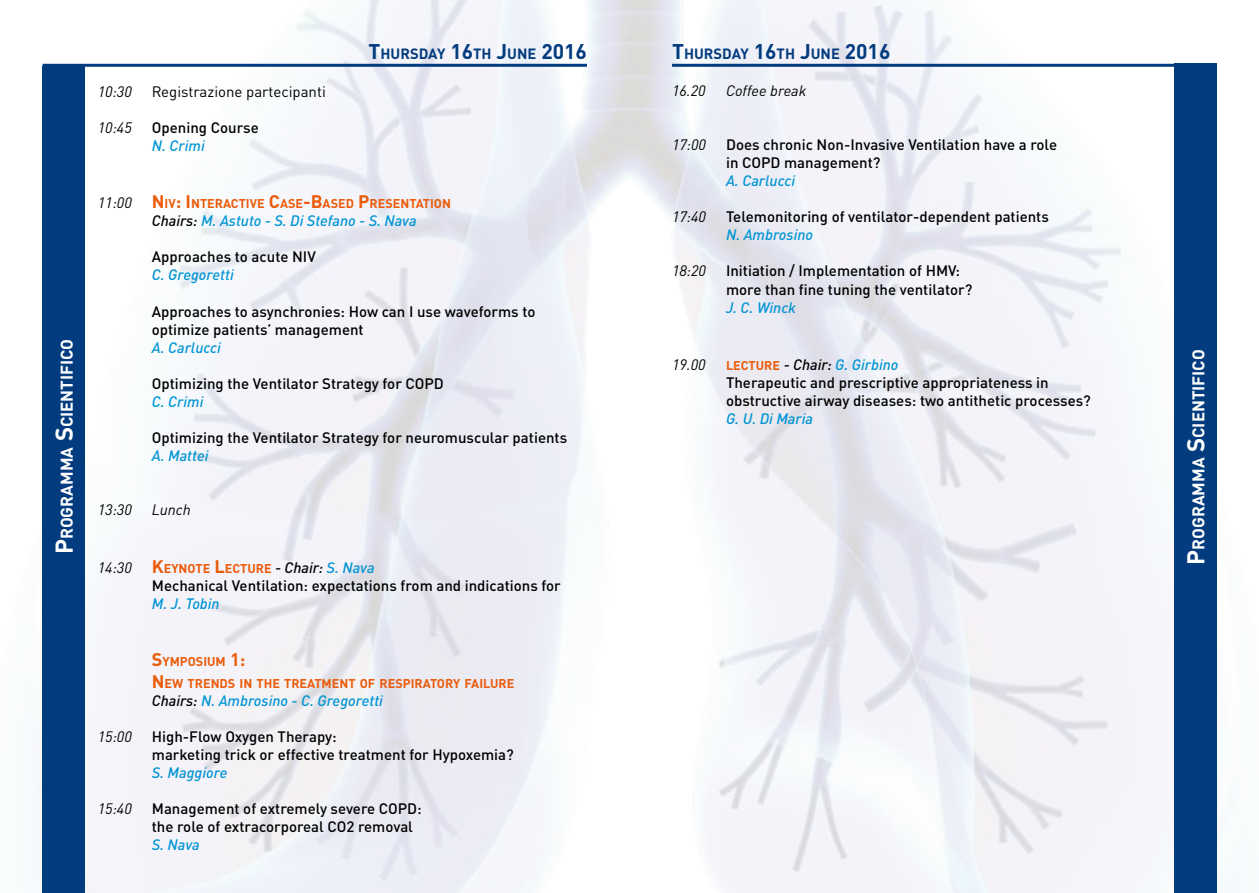
<style>
.page{position:relative;width:1259px;height:893px;background:#fff}
.page>*{position:absolute;margin:0;border:0;box-sizing:border-box;transform-origin:0 0}
.t1{font:700 18px "DIN Pro";color:#ea5b0a}
.t2{font:700 16.8px "DIN Pro";color:#fff}
.t3{font:500 15px/18px "DIN Pro";color:#000}
.t4{font:italic 500 15px "DIN Pro";color:#0094d4}
.t5{font:italic 15px "DIN Pro";color:#000}
.t6{font:15px "DIN Pro";color:#000}
.t7{font:700 14.7px "DIN Pro";color:#023b7e}
.t8{font:700 12.6px "DIN Pro";color:#ea5b0a}
.s1{font-size:24px}
.s2{font-size:21px}
.s3{font-weight:400;font-style:italic;font-size:15px;color:#000}
.s4{font-size:18px}
.s5{color:#000}
.s6{font-weight:500;font-style:italic;font-size:15px;color:#000}
.s7{font-weight:500;font-style:italic;font-size:15px;color:#0094d4}
.s8{font-weight:700;font-size:12.6px;color:#ea5b0a}
.s9{font-style:italic}
.s10{font-style:italic;color:#0094d4}
</style>
<div class="page">
<img style="left:42px;top:0;width:1175px;height:893px">
<hr style="left:672px;top:64px;width:544px;height:3px;background:#023b7e">
<div style="left:43px;top:67px;width:42px;height:826px;background:#023b7e"></div>
<hr style="left:43px;top:64px;width:544px;height:3px;background:#023b7e">
<div style="left:1174px;top:64px;width:42px;height:829px;background:#023b7e"></div>
<p class="t2" style="left:53px;top:554px;width:217px;rotate:-90deg"><span class="s1">P</span>ROGRAMMA <span class="s1">S</span>CIENTIFICO</p>
<p class="t5" style="left:98px;top:79px;width:35px">10:30</p>
<p class="t6" style="left:152px;top:79px;width:175px">Registrazione partecipanti</p>
<p class="t5" style="left:98px;top:115px;width:35px">10:45</p>
<p class="t3" style="left:152px;top:117px;width:108px">Opening Course</p>
<p class="t4" style="left:152px;top:133px;width:54px">N. Crimi</p>
<p class="t7" style="left:368px;top:41px;width:220px"><span class="s2">T</span>HURSDAY <span class="s2">16</span>TH <span class="s2">J</span>UNE <span class="s2">2016</span></p>
<p class="t8" style="left:98px;top:193px;width:355px"><span class="s3">11:00</span> <span class="s4">N</span> IV<span class="s4">: I</span> NTERACTIVE <span class="s4">C</span>ASE<span class="s4">-B</span>ASED <span class="s4">P</span>RESENTATION</p>
<p class="t4" style="left:152px;top:209px;width:266px"><span class="s5">Chairs:</span> M. Astuto - S. Di Stefano - S. Nava</p>
<p class="t3" style="left:152px;top:246px;width:165px">Approaches to acute NIV</p>
<p class="t4" style="left:152px;top:263px;width:83px">C. Gregoretti</p>
<p class="t3" style="left:152px;top:300px;width:385px">Approaches to asynchronies: How can I use waveforms to optimize patients’ management</p>
<p class="t4" style="left:152px;top:335px;width:71px">A. Carlucci</p>
<p class="t3" style="left:152px;top:373px;width:294px">Optimizing the Ventilator Strategy for COPD</p>
<p class="t4" style="left:152px;top:389px;width:53px">C. Crimi</p>
<p class="t3" style="left:152px;top:427px;width:417px">Optimizing the Ventilator Strategy for neuromuscular patients</p>
<p class="t4" style="left:152px;top:443px;width:58px">A. Mattei</p>
<p class="t5" style="left:98px;top:498px;width:35px">13:30</p>
<p class="t5" style="left:152px;top:498px;width:41px">Lunch</p>
<p class="t8" style="left:98px;top:558px;width:278px"><span class="s3">14:30</span> <span class="s4">K</span>EYNOTE <span class="s4">L</span>ECTURE <span class="s6">- Chair:</span> <span class="s7">S. Nava</span></p>
<p class="t3" style="left:152px;top:575px;width:410px">Mechanical Ventilation: expectations from and indications for</p>
<p class="t4" style="left:152px;top:591px;width:69px">M. J. Tobin</p>
<p class="t1" style="left:98px;top:645px;width:33px">S</p>
<p class="t8" style="left:162px;top:651px;width:84px">YMPOSIUM <span class="s4">1:</span></p>
<p class="t1" style="left:98px;top:667px;width:34px">N</p>
<p class="t8" style="left:165px;top:673px;width:351px">EW TRENDS IN THE TREATMENT OF RESPIRATORY FAILURE</p>
<p class="t4" style="left:152px;top:689px;width:233px"><span class="s5">Chairs:</span> N. Ambrosino - C. Gregoretti</p>
<p class="t5" style="left:98px;top:725px;width:35px">15:00</p>
<p class="t3" style="left:152px;top:726px;width:363px">High-Flow Oxygen Therapy:<br>marketing trick or effective treatment for Hypoxemia?</p>
<p class="t4" style="left:152px;top:761px;width:77px">S. Maggiore</p>
<p class="t5" style="left:98px;top:797px;width:35px">15:40</p>
<p class="t3" style="left:152px;top:798px;width:271px">Management of extremely severe COPD: the role of extracorporeal CO2 removal</p>
<p class="t4" style="left:152px;top:833px;width:49px">S. Nava</p>
<p class="t7" style="left:672px;top:41px;width:220px"><span class="s2">T</span>HURSDAY <span class="s2">16</span>TH <span class="s2">J</span>UNE <span class="s2">2016</span></p>
<p class="t5" style="left:672px;top:79px;width:35px">16.20</p>
<p class="t5" style="left:726px;top:79px;width:82px">Coffee break</p>
<p class="t5" style="left:672px;top:133px;width:35px">17:00</p>
<p class="t3" style="left:726px;top:134px;width:333px">Does chronic Non-Invasive Ventilation have a role in COPD management?</p>
<p class="t4" style="left:726px;top:169px;width:71px">A. Carlucci</p>
<p class="t5" style="left:672px;top:205px;width:35px">17:40</p>
<p class="t3" style="left:726px;top:206px;width:324px">Telemonitoring of ventilator-dependent patients</p>
<p class="t4" style="left:726px;top:223px;width:89px">N. Ambrosino</p>
<p class="t5" style="left:672px;top:259px;width:35px">18:20</p>
<p class="t3" style="left:726px;top:260px;width:248px">Initiation / Implementation of HMV: more than fine tuning the ventilator?</p>
<p class="t4" style="left:726px;top:295px;width:72px">J. C. Winck</p>
<p class="t5" style="left:672px;top:353px;width:35px">19.00</p>
<p class="t3" style="left:726px;top:354px;width:366px"><span class="s8">LECTURE</span> <span class="s9">- Chair:</span> <span class="s10">G. Girbino<br></span>Therapeutic and prescriptive appropriateness in obstructive airway diseases: two antithetic processes?</p>
<p class="t4" style="left:726px;top:407px;width:89px">G. U. Di Maria</p>
<p class="t2" style="left:1184px;top:565px;width:217px;rotate:-90deg"><span class="s1">P</span>ROGRAMMA <span class="s1">S</span>CIENTIFICO</p>
</div>
